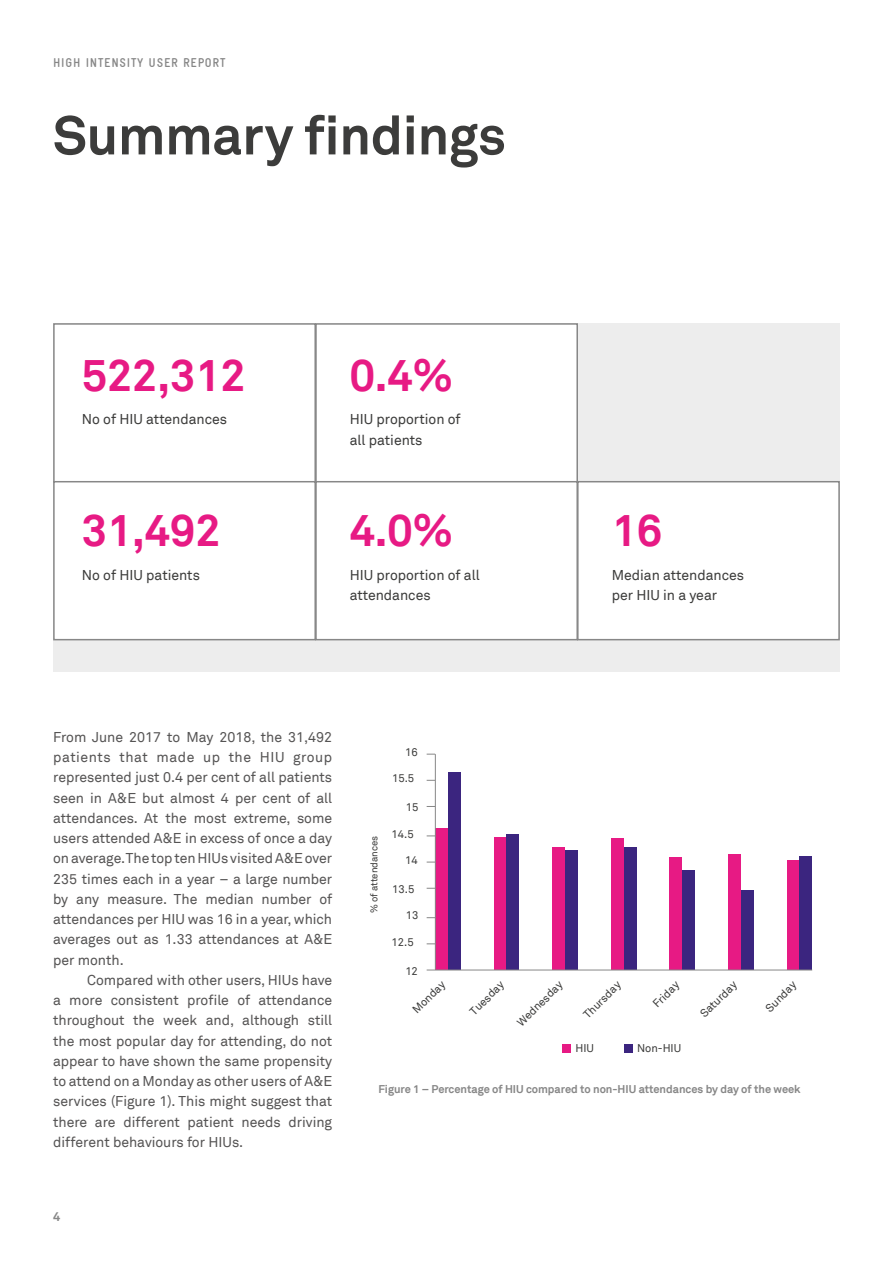
<style>
.page{position:relative;width:893px;height:1263px;background:#fff}
.page>*{position:absolute;margin:0;border:0;box-sizing:border-box;transform-origin:0 0}
.t1{font:700 54px "Telstra Akkurat TT";color:#3c3c3b}
.t2{font:700 45px "Telstra Akkurat TT";color:#e71a84}
.t3{font:14.25px/20.2px "Telstra Akkurat TT";color:#555454;text-align:justify}
.t4{font:14.25px/20.2px "Telstra Akkurat TT";color:#3c3c3b}
.t5{font:12.75px "Gravur Cond Pro Bol R Cone";letter-spacing:.06em;color:#878787}
.t6{font:700 12.75px "Telstra Akkurat TT";color:#878787}
.t7{font:11.25px "Telstra Akkurat TT";color:#3c3c3b}
.t8{font:700 11.25px "Telstra Akkurat TT";color:#878787}
.t9{font:9.75px "Telstra Akkurat TT";color:#3c3c3b}
</style>
<div class="page">
<div style="left:53px;top:323px;width:787px;height:348px;background:#ededed"></div>
<div style="left:53px;top:323px;width:263px;height:160px;background:#fff;border:2px solid #878787"></div>
<div style="left:53px;top:481px;width:263px;height:159px;background:#fff;border:2px solid #878787"></div>
<div style="left:315px;top:323px;width:263px;height:160px;background:#fff;border:2px solid #878787"></div>
<div style="left:315px;top:481px;width:263px;height:159px;background:#fff;border:2px solid #878787"></div>
<div style="left:577px;top:481px;width:263px;height:159px;background:#fff;border:2px solid #878787"></div>
<div style="left:787px;top:860px;width:12px;height:109px;background:#e71a84"></div>
<div style="left:799px;top:856px;width:13px;height:113px;background:#3b257f"></div>
<div style="left:728px;top:854px;width:13px;height:115px;background:#e71a84"></div>
<div style="left:741px;top:890px;width:13px;height:79px;background:#3b257f"></div>
<div style="left:670px;top:857px;width:12px;height:113px;background:#e71a84"></div>
<div style="left:682px;top:870px;width:13px;height:100px;background:#3b257f"></div>
<div style="left:611px;top:837px;width:13px;height:132px;background:#e71a84"></div>
<div style="left:624px;top:847px;width:12px;height:122px;background:#3b257f"></div>
<div style="left:552px;top:847px;width:13px;height:123px;background:#e71a84"></div>
<div style="left:565px;top:851px;width:13px;height:119px;background:#3b257f"></div>
<div style="left:494px;top:837px;width:13px;height:133px;background:#e71a84"></div>
<div style="left:507px;top:834px;width:12px;height:136px;background:#3b257f"></div>
<div style="left:435px;top:828px;width:13px;height:141px;background:#e71a84"></div>
<div style="left:448px;top:772px;width:13px;height:197px;background:#3b257f"></div>
<div style="left:562px;top:1044px;width:8px;height:8px;background:#e71a84"></div>
<div style="left:624px;top:1044px;width:8px;height:8px;background:#3b257f"></div>
<hr style="left:427px;top:970px;width:385px;height:1px;background:#878787">
<hr style="left:435px;top:754px;width:1px;height:215px;background:#878787">
<p class="t5" style="left:53px;top:53px;width:174px">HIGH INTENSITY USER REPORT</p>
<h1 class="t1" style="left:53px;top:102px;width:454px">Summary findings</h1>
<h2 class="t2" style="left:82px;top:347px;width:165px">522,312</h2>
<p class="t4" style="left:82px;top:409px;width:147px">No of HIU attendances</p>
<h2 class="t2" style="left:350px;top:347px;width:105px">0.4%</h2>
<p class="t4" style="left:350px;top:409px;width:112px">HIU proportion of all patients</p>
<h2 class="t2" style="left:350px;top:502px;width:105px">4.0%</h2>
<h2 class="t2" style="left:82px;top:502px;width:140px">31,492</h2>
<h2 class="t2" style="left:612px;top:502px;width:52px">16</h2>
<p class="t4" style="left:82px;top:565px;width:120px">No of HIU patients</p>
<p class="t4" style="left:350px;top:565px;width:132px">HIU proportion of all attendances</p>
<p class="t4" style="left:612px;top:565px;width:134px">Median attendances per HIU in a year</p>
<p class="t3" style="left:53px;top:727px;width:281px">From June 2017 to May 2018, the 31,492 patients that made up the HIU group represented just 0.4 per cent of all patients seen in A&amp;E but almost 4 per cent of all attendances. At the most extreme, some users attended A&amp;E in excess of once a day on average. The top ten HIUs visited A&amp;E over 235 times each in a year – a large number by any measure. The median number of attendances per HIU was 16 in a year, which averages out as 1.33 attendances at A&amp;E per month.</p>
<p class="t3" style="left:53px;top:970px;width:281px;text-indent:34px">Compared with other users, HIUs have a more consistent profile of attendance throughout the week and, although still the most popular day for attending, do not appear to have shown the same propensity to attend on a Monday as other users of A&amp;E services (Figure 1). This might suggest that there are different patient needs driving different behaviours for HIUs.</p>
<p class="t6" style="left:53px;top:1209px;width:9px">4</p>
<p class="t7" style="left:405px;top:745px;width:14px">16</p>
<p class="t7" style="left:392px;top:771px;width:24px">15.5</p>
<p class="t9" style="left:368px;top:913px;width:79px;rotate:-90deg">% of attendances</p>
<p class="t7" style="left:406px;top:801px;width:14px">15</p>
<p class="t7" style="left:392px;top:827px;width:24px">14.5</p>
<p class="t7" style="left:405px;top:853px;width:14px">14</p>
<p class="t7" style="left:392px;top:883px;width:24px">13.5</p>
<p class="t7" style="left:406px;top:909px;width:14px">13</p>
<p class="t7" style="left:392px;top:935px;width:24px">12.5</p>
<p class="t7" style="left:405px;top:964px;width:14px">12</p>
<p class="t7" style="left:410px;top:1007px;width:42px;rotate:-45deg">Monday</p>
<p class="t7" style="left:467px;top:1008px;width:44px;rotate:-45deg">Tuesday</p>
<p class="t7" style="left:514px;top:1020px;width:60px;rotate:-45deg">Wednesday</p>
<p class="t7" style="left:581px;top:1011px;width:49px;rotate:-45deg">Thursday</p>
<p class="t7" style="left:650px;top:1001px;width:33px;rotate:-45deg">Friday</p>
<p class="t7" style="left:697px;top:1011px;width:48px;rotate:-45deg">Saturday</p>
<p class="t7" style="left:763px;top:1005px;width:40px;rotate:-45deg">Sunday</p>
<p class="t7" style="left:575px;top:1042px;width:20px">HIU</p>
<p class="t7" style="left:637px;top:1041px;width:46px">Non-HIU</p>
<p class="t8" style="left:378px;top:1082px;width:424px">Figure 1 – Percentage of HIU compared to non-HIU attendances by day of the week</p>
</div>
